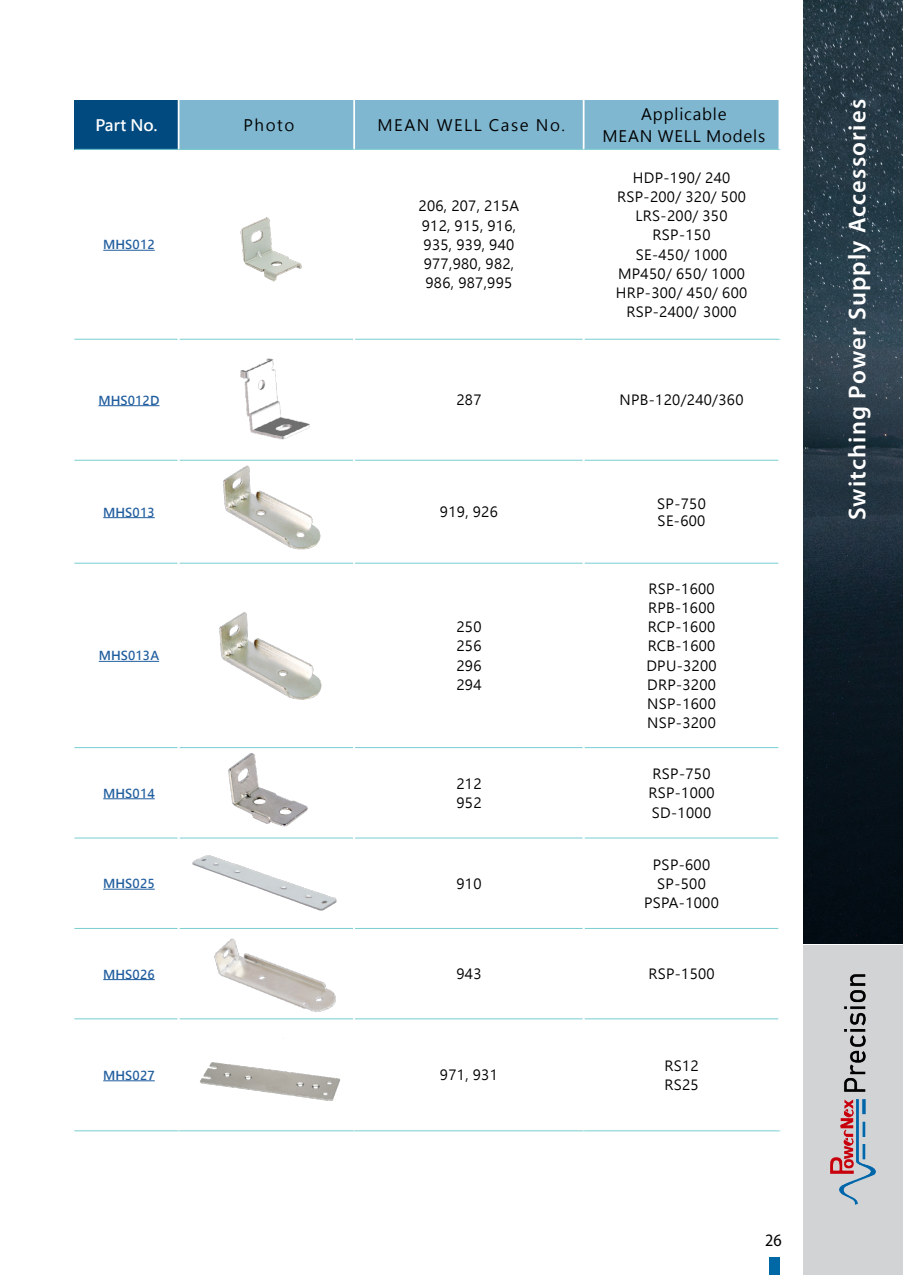
<style>
.page{position:relative;width:903px;height:1275px;background:#fff}
.page>*{position:absolute;margin:0;border:0;box-sizing:border-box;transform-origin:0 0}
.t1{font:600 24.5px "Myriad Pro";letter-spacing:.05em;color:#fff}
.t2{font:semi-condensed 17.5px "Myriad Pro";color:#000}
.t3{font:15.75px/22.8px "Microsoft Jheng Hei UI Regular";letter-spacing:.05em;color:#000;text-align:center}
.t4{font:15.75px "Microsoft Jheng Hei UI Regular";letter-spacing:.1em;color:#000}
.t5{font:15.75px "Microsoft Jheng Hei UI Bold";color:#fff}
.t6{font:14px/19.2px "Microsoft Jheng Hei UI Regular";letter-spacing:.025em;color:#000}
.t7{font:12.25px "Microsoft Jheng Hei UI Bold";letter-spacing:.01em;color:#205d9e}
</style>
<div class="page">
<div style="left:804px;top:945px;width:99px;height:330px;background:#d1d3d4"></div>
<img style="left:804px;top:0;width:99px;height:944px">
<img style="left:831px;top:974px;width:44px;height:231px">
<div style="left:769px;top:1257px;width:10px;height:18px;background:#0068a5"></div>
<div style="left:74px;top:100px;width:105px;height:49px;background:#004a80"></div>
<div style="left:179px;top:100px;width:175px;height:49px;background:#80b7d0"></div>
<div style="left:355px;top:100px;width:423px;height:49px;background:#80b7d0"></div>
<hr style="left:74px;top:149px;width:105px;height:1px;background:#78cdd1">
<hr style="left:179px;top:149px;width:175px;height:1px;background:#78cdd1">
<hr style="left:354px;top:149px;width:230px;height:1px;background:#78cdd1">
<hr style="left:584px;top:149px;width:196px;height:1px;background:#78cdd1">
<hr style="left:74px;top:339px;width:104px;height:1px;background:#78cdd1">
<hr style="left:179px;top:339px;width:174px;height:1px;background:#78cdd1">
<hr style="left:355px;top:339px;width:228px;height:1px;background:#78cdd1">
<hr style="left:584px;top:339px;width:196px;height:1px;background:#78cdd1">
<hr style="left:74px;top:460px;width:104px;height:1px;background:#78cdd1">
<hr style="left:74px;top:563px;width:104px;height:1px;background:#78cdd1">
<hr style="left:74px;top:747px;width:104px;height:1px;background:#78cdd1">
<hr style="left:74px;top:838px;width:104px;height:1px;background:#78cdd1">
<hr style="left:74px;top:928px;width:104px;height:1px;background:#78cdd1">
<hr style="left:74px;top:1018px;width:104px;height:1px;background:#78cdd1">
<hr style="left:74px;top:1130px;width:105px;height:1px;background:#78cdd1">
<hr style="left:179px;top:460px;width:174px;height:1px;background:#78cdd1">
<hr style="left:355px;top:460px;width:228px;height:1px;background:#78cdd1">
<hr style="left:584px;top:460px;width:194px;height:1px;background:#78cdd1">
<hr style="left:179px;top:563px;width:174px;height:1px;background:#78cdd1">
<hr style="left:355px;top:563px;width:228px;height:1px;background:#78cdd1">
<hr style="left:584px;top:563px;width:194px;height:1px;background:#78cdd1">
<hr style="left:179px;top:747px;width:174px;height:1px;background:#78cdd1">
<hr style="left:355px;top:747px;width:228px;height:1px;background:#78cdd1">
<hr style="left:584px;top:747px;width:194px;height:1px;background:#78cdd1">
<hr style="left:355px;top:838px;width:228px;height:1px;background:#78cdd1">
<hr style="left:584px;top:838px;width:194px;height:1px;background:#78cdd1">
<hr style="left:355px;top:928px;width:228px;height:1px;background:#78cdd1">
<hr style="left:584px;top:928px;width:194px;height:1px;background:#78cdd1">
<hr style="left:179px;top:1018px;width:174px;height:1px;background:#78cdd1">
<hr style="left:355px;top:1018px;width:228px;height:1px;background:#78cdd1">
<hr style="left:584px;top:1018px;width:194px;height:1px;background:#78cdd1">
<hr style="left:179px;top:1130px;width:175px;height:1px;background:#78cdd1">
<hr style="left:354px;top:1130px;width:230px;height:1px;background:#78cdd1">
<hr style="left:584px;top:1130px;width:196px;height:1px;background:#78cdd1">
<hr style="left:178px;top:100px;width:1px;height:49px;background:#fff">
<hr style="left:353px;top:100px;width:2px;height:49px;background:#fff">
<hr style="left:583px;top:100px;width:1px;height:49px;background:#fff">
<hr style="left:103px;top:250px;width:52px;height:1px;background:#205d9e">
<img style="left:240px;top:217px;width:62px;height:65px">
<hr style="left:98px;top:405px;width:61px;height:1px;background:#205d9e">
<img style="left:240px;top:358px;width:70px;height:82px">
<hr style="left:103px;top:517px;width:52px;height:1px;background:#205d9e">
<img style="left:198px;top:465px;width:139px;height:98px">
<hr style="left:99px;top:661px;width:60px;height:1px;background:#205d9e">
<img style="left:219px;top:612px;width:103px;height:88px">
<hr style="left:103px;top:798px;width:52px;height:1px;background:#205d9e">
<img style="left:207px;top:748px;width:120px;height:79px">
<hr style="left:103px;top:889px;width:52px;height:1px;background:#205d9e">
<img style="left:179px;top:838px;width:174px;height:174px">
<hr style="left:103px;top:979px;width:52px;height:1px;background:#205d9e">
<hr style="left:103px;top:1080px;width:52px;height:1px;background:#205d9e">
<img style="left:200px;top:1062px;width:141px;height:39px">
<p class="t5" style="left:96px;top:115px;width:63px">Part No.</p>
<p class="t3" style="left:243px;top:114px;width:52px">Photo</p>
<p class="t4" style="left:377px;top:115px;width:189px">MEAN WELL Case No.</p>
<p class="t3" style="left:603px;top:102px;width:164px">Applicable<br>MEAN WELL Models</p>
<p class="t7" style="left:103px;top:237px;width:53px">MHS012</p>
<p class="t6" style="left:418px;top:197px;width:102px">206, 207, 215A<br>912, 915, 916,<br>935, 939, 940<br>977,980, 982,<br>986, 987,995</p>
<p class="t6" style="left:616px;top:168px;width:133px;text-align:center">HDP-190/ 240<br>RSP-200/ 320/ 500<br>LRS-200/ 350<br>RSP-150<br>SE-450/ 1000<br>MP450/ 650/ 1000<br>HRP-300/ 450/ 600<br>RSP-2400/ 3000</p>
<p class="t7" style="left:98px;top:392px;width:63px">MHS012D</p>
<p class="t6" style="left:456px;top:391px;width:27px">287</p>
<p class="t6" style="left:619px;top:391px;width:125px">NPB-120/240/360</p>
<p class="t7" style="left:103px;top:504px;width:53px">MHS013</p>
<p class="t6" style="left:440px;top:503px;width:59px">919, 926</p>
<p class="t6" style="left:657px;top:495px;width:50px;line-height:16.8px">SP-750<br>SE-600</p>
<p class="t7" style="left:99px;top:648px;width:62px">MHS013A</p>
<p class="t6" style="left:456px;top:617px;width:27px;text-align:justify">250<br>256<br>296<br>294</p>
<p class="t6" style="left:646px;top:579px;width:72px">RSP-1600<br>RPB-1600<br>RCP-1600<br>RCB-1600<br>DPU-3200<br>DRP-3200<br>NSP-1600<br>NSP-3200</p>
<p class="t7" style="left:103px;top:785px;width:53px">MHS014</p>
<p class="t6" style="left:456px;top:774px;width:27px">212<br>952</p>
<p class="t6" style="left:648px;top:764px;width:68px;text-align:center">RSP-750<br>RSP-1000<br>SD-1000</p>
<p class="t7" style="left:103px;top:876px;width:53px">MHS025</p>
<p class="t6" style="left:456px;top:874px;width:27px">910</p>
<p class="t6" style="left:644px;top:855px;width:76px;text-align:center">PSP-600<br>SP-500<br>PSPA-1000</p>
<p class="t7" style="left:103px;top:966px;width:53px">MHS026</p>
<p class="t6" style="left:456px;top:964px;width:27px">943</p>
<p class="t6" style="left:648px;top:964px;width:68px">RSP-1500</p>
<p class="t7" style="left:103px;top:1067px;width:53px">MHS027</p>
<p class="t6" style="left:440px;top:1066px;width:59px">971, 931</p>
<p class="t6" style="left:664px;top:1056px;width:36px">RS12<br>RS25</p>
<p class="t2" style="left:765px;top:1231px;width:18px">26</p>
<h1 class="t1" style="left:842px;top:520px;width:423px;rotate:-90deg">Switching Power Supply Accessories</h1>
</div>
